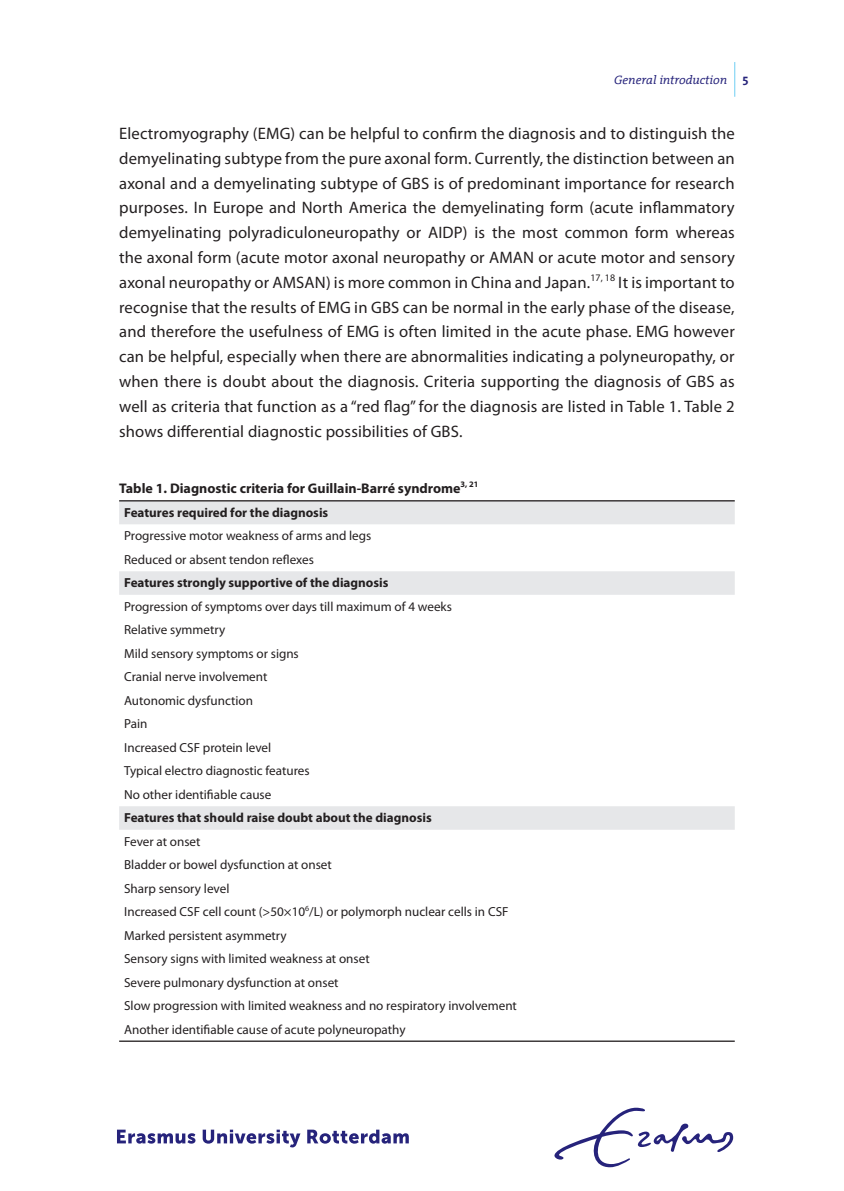
<style>
.page{position:relative;width:844px;height:1191px;background:#fff}
.page>*{position:absolute;margin:0;border:0;box-sizing:border-box;transform-origin:0 0}
.t1{font:16.62px/24.8px "Myriad Pro";letter-spacing:.01em;color:#231f20;text-align:justify}
.t2{font:700 14px "Myriad Pro";color:#231f20}
.t3{font:13.12px/23.4px "Myriad Pro";color:#231f20}
.t4{font:700 13.12px "Myriad Pro";color:#231f20}
.t5{font:italic 12.25px "The Serif Office";color:#26237b}
.s1{font-weight:700;font-style:normal}
</style>
<div class="page">
<svg style="left:119px;top:501px;width:615px;height:328px"></svg>
<hr style="left:119px;top:500px;width:615px;height:1px;background:#231f20">
<hr style="left:119px;top:1040px;width:615px;height:1px;background:#231f20">
<svg style="left:117px;top:1129px;width:78px;height:14px"></svg>
<svg style="left:203px;top:1129px;width:97px;height:18px"></svg>
<svg style="left:307px;top:1129px;width:101px;height:14px"></svg>
<svg style="left:554px;top:1107px;width:179px;height:60px"></svg>
<hr style="left:734px;top:62px;width:1px;height:35px;background:#6fcef4">
<p class="t5" style="left:614px;top:73px;width:136px">General introduction <span class="s1">5</span></p>
<p class="t1" style="left:119px;top:121px;width:617px">Electromyography (EMG) can be helpful to confirm the diagnosis and to distinguish the demyelinating subtype from the pure axonal form. Currently, the distinction between an axonal and a demyelinating subtype of GBS is of predominant importance for research purposes. In Europe and North America the demyelinating form (acute inflammatory demyelinating polyradiculoneuropathy or AIDP) is the most common form whereas the axonal form (acute motor axonal neuropathy or AMAN or acute motor and sensory axonal neuropathy or AMSAN) is more common in China and Japan.<sup>17,</sup> <sup>18</sup> It is important to recognise that the results of EMG in GBS can be normal in the early phase of the disease, and therefore the usefulness of EMG is often limited in the acute phase. EMG however can be helpful, especially when there are abnormalities indicating a polyneuropathy, or when there is doubt about the diagnosis. Criteria supporting the diagnosis of GBS as well as criteria that function as a “red flag” for the diagnosis are listed in Table 1. Table 2 shows differential diagnostic possibilities of GBS.</p>
<p class="t2" style="left:119px;top:479px;width:361px">Table 1. Diagnostic criteria for Guillain-Barré syndrome<sup>3,</sup> <sup>21</sup></p>
<p class="t4" style="left:124px;top:504px;width:206px">Features required for the diagnosis</p>
<p class="t3" style="left:124px;top:524px;width:249px">Progressive motor weakness of arms and legs<br>Reduced or absent tendon reflexes</p>
<p class="t4" style="left:124px;top:574px;width:266px">Features strongly supportive of the diagnosis</p>
<p class="t3" style="left:124px;top:594px;width:329px">Progression of symptoms over days till maximum of 4 weeks<br>Relative symmetry<br>Mild sensory symptoms or signs<br>Cranial nerve involvement<br>Autonomic dysfunction<br>Pain<br>Increased CSF protein level<br>Typical electro diagnostic features<br>No other identifiable cause</p>
<p class="t4" style="left:124px;top:809px;width:309px">Features that should raise doubt about the diagnosis</p>
<p class="t3" style="left:124px;top:829px;width:394px">Fever at onset<br>Bladder or bowel dysfunction at onset<br>Sharp sensory level<br>Increased CSF cell count (&gt;50×10<sup>6</sup>/L) or polymorph nuclear cells in CSF Marked persistent asymmetry<br>Sensory signs with limited weakness at onset<br>Severe pulmonary dysfunction at onset<br>Slow progression with limited weakness and no respiratory involvement Another identifiable cause of acute polyneuropathy</p>
</div>
